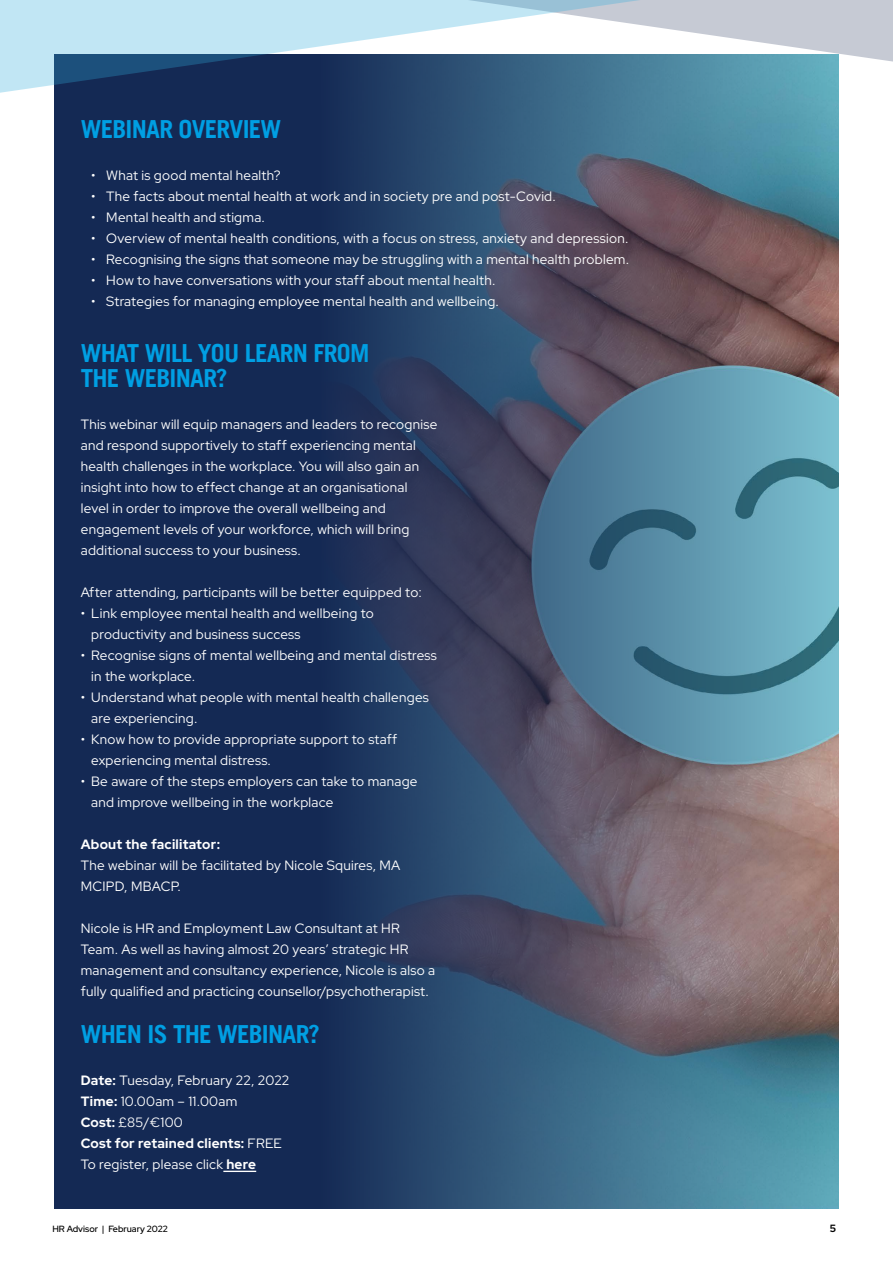
<style>
.page{position:relative;width:893px;height:1263px;background:#fff}
.page>*{position:absolute;margin:0;border:0;box-sizing:border-box;transform-origin:0 0}
.t1{font:700 24.9px/25.5px "Trade Gothic LT";letter-spacing:-.03em;color:#009fe3}
.t2{font:13.5px/21px "Red Hat Display";letter-spacing:.02em;color:#fff}
.t3{font:700 13.5px "Red Hat Display";letter-spacing:.02em;color:#fff}
.t4{font:700 10.5px "Red Hat Display";color:#000}
.t5{font:500 9px "Red Hat Display";color:#000}
.s1{font-weight:700}
.s2{font-weight:800}
</style>
<div class="page">
<div style="left:54px;top:54px;width:785px;height:1155px;background:#142954"></div>
<img style="left:349px;top:94px;width:490px;height:1115px">
<svg style="left:0;top:0;width:893px;height:94px"></svg>
<hr style="left:223px;top:1171px;width:33px;height:1px;background:#fff">
<h1 class="t1" style="left:81px;top:116px;width:202px">WEBINAR OVERVIEW</h1>
<p class="t2" style="left:91px;top:165px;width:191px">• What is good mental health?</p>
<p class="t2" style="left:91px;top:186px;width:466px">• The facts about mental health at work and in society pre and post-Covid.</p>
<p class="t2" style="left:91px;top:207px;width:175px">• Mental health and stigma.</p>
<p class="t2" style="left:91px;top:228px;width:539px">• Overview of mental health conditions, with a focus on stress, anxiety and depression.</p>
<p class="t2" style="left:91px;top:249px;width:539px">• Recognising the signs that someone may be struggling with a mental health problem.</p>
<p class="t2" style="left:91px;top:270px;width:406px">• How to have conversations with your staff about mental health.</p>
<p class="t2" style="left:91px;top:291px;width:409px">• Strategies for managing employee mental health and wellbeing.</p>
<h1 class="t1" style="left:81px;top:340px;width:290px">WHAT WILL YOU LEARN FROM<br>THE WEBINAR?</h1>
<p class="t2" style="left:81px;top:413px;width:358px">This webinar will equip managers and leaders to recognise and respond supportively to staff experiencing mental health challenges in the workplace. You will also gain an insight into how to effect change at an organisational level in order to improve the overall wellbeing and engagement levels of your workforce, which will bring additional success to your business.</p>
<p class="t2" style="left:81px;top:582px;width:343px">After attending, participants will be better equipped to:</p>
<p class="t2" style="left:91px;top:603px;width:284px;text-indent:-11px">• Link employee mental health and wellbeing to productivity and business success</p>
<p class="t2" style="left:91px;top:645px;width:347px;text-indent:-11px">• Recognise signs of mental wellbeing and mental distress in the workplace.</p>
<p class="t2" style="left:91px;top:687px;width:339px;text-indent:-11px">• Understand what people with mental health challenges are experiencing.</p>
<p class="t2" style="left:91px;top:729px;width:307px;text-indent:-11px">• Know how to provide appropriate support to staff experiencing mental distress.</p>
<p class="t2" style="left:91px;top:771px;width:328px;text-indent:-11px">• Be aware of the steps employers can take to manage and improve wellbeing in the workplace</p>
<p class="t3" style="left:81px;top:836px;width:141px">About the facilitator:</p>
<p class="t2" style="left:81px;top:855px;width:321px">The webinar will be facilitated by Nicole Squires, MA<br>MCIPD, MBACP.</p>
<p class="t2" style="left:81px;top:918px;width:356px">Nicole is HR and Employment Law Consultant at HR Team. As well as having almost 20 years’ strategic HR management and consultancy experience, Nicole is also a fully qualified and practicing counsellor/psychotherapist.</p>
<h1 class="t1" style="left:81px;top:1021px;width:241px">WHEN IS THE WEBINAR?</h1>
<p class="t2" style="left:81px;top:1069px;width:210px"><span class="s1">Date:</span> Tuesday, February 22, 2022<br><span class="s1">Time:</span> 10.00am – 11.00am<br><span class="s1">Cost:</span> £85/€100<br><span class="s1">Cost for retained clients:</span> FREE<br>To register, please click <span class="s2">here</span></p>
<p class="t5" style="left:52px;top:1223px;width:117px">HR Advisor | February 2022</p>
<p class="t4" style="left:830px;top:1222px;width:8px">5</p>
</div>
